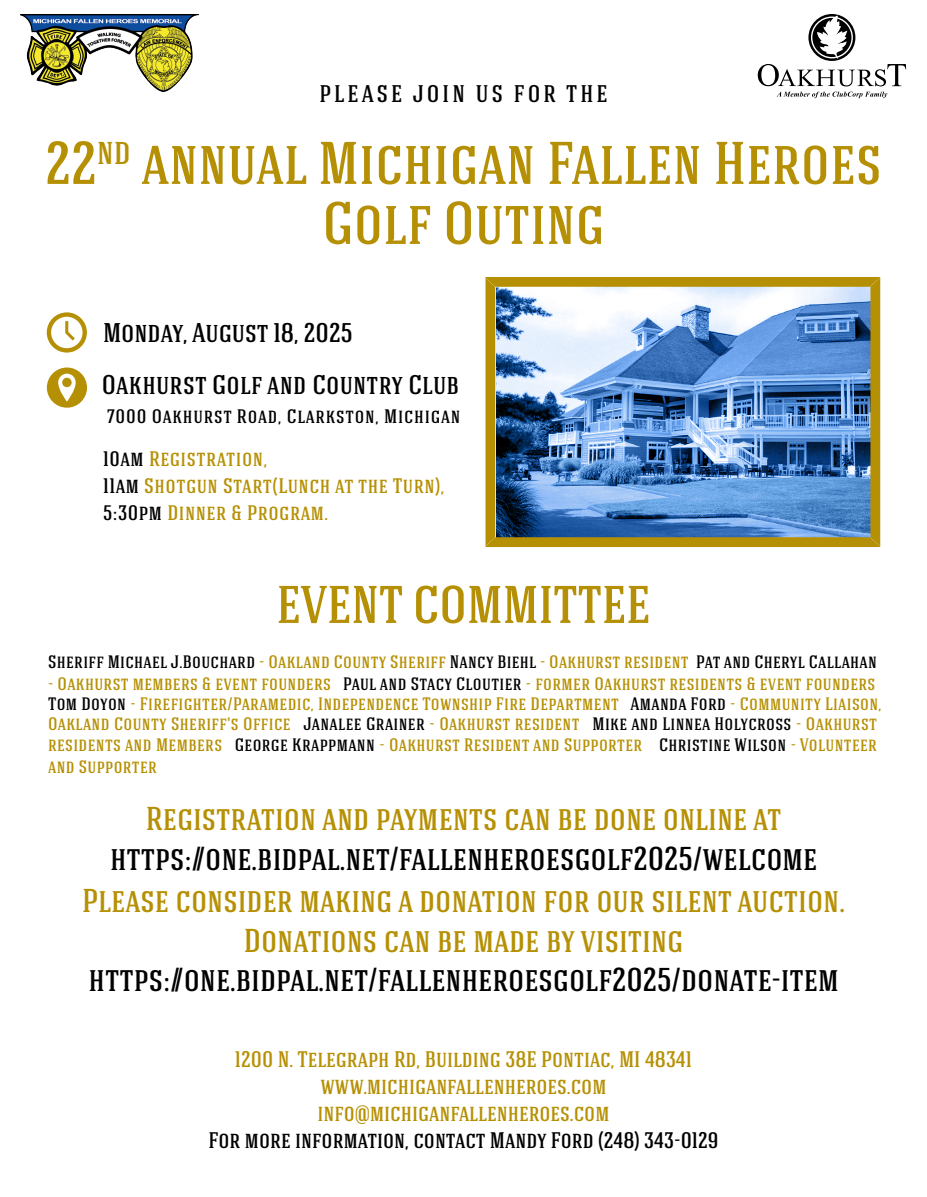
<style>
.page{position:relative;width:927px;height:1197px;background:#fff}
.page>*{position:absolute;margin:0;border:0;box-sizing:border-box;transform-origin:0 0}
.t1{font:500 60px/60px "Hagin Caps";color:#b69004;text-align:center}
.t2{font:500 33px/39.6px "Hagin Caps";color:#b69004;text-align:center}
.t3{font:500 33px "Hagin Caps";color:#000}
.t4{font:500 27px "Hagin Caps";letter-spacing:.01em;color:#000}
.t5{font:500 24px "Hagin Caps";letter-spacing:.13em;color:#000}
.t6{font:500 22.5px/27px "Hagin Caps";color:#b69004;text-align:center}
.t7{font:500 22.5px "Hagin Caps";color:#000}
.t8{font:500 21px/27px "Hagin Caps";letter-spacing:.025em;color:#b69004}
.t9{font:500 19.5px "Hagin Caps";letter-spacing:.04em;color:#000}
.t10{font:500 18px/20.9px "Hagin Caps";letter-spacing:.02em;color:#b69004}
.t11{font:500 18px "Hagin Caps";letter-spacing:.02em;color:#000}
.s1{color:#000}
.s2{color:#b69004}
</style>
<div class="page">
<svg style="left:758px;top:14px;width:148px;height:72px"></svg>
<svg style="left:777px;top:92px;width:110px;height:6px"></svg>
<img style="left:21px;top:15px;width:178px;height:76px">
<svg style="left:47px;top:312px;width:40px;height:41px"></svg>
<svg style="left:47px;top:368px;width:40px;height:40px"></svg>
<svg style="left:485px;top:277px;width:395px;height:270px;background:#7796b1"></svg>
<svg style="left:279px;top:586px;width:123px;height:37px"></svg>
<svg style="left:416px;top:585px;width:232px;height:39px"></svg>
<h3 class="t5" style="left:319px;top:78px;width:290px">PLEASE JOIN US FOR THE</h3>
<h1 class="t1" style="left:45px;top:131px;width:838px">22<sup>nd</sup> annual Michigan Fallen Heroes<br>Golf Outing</h1>
<h3 class="t4" style="left:103px;top:315px;width:251px">Monday, August 18, 2025</h3>
<h3 class="t4" style="left:102px;top:368px;width:359px">Oakhurst Golf and Country Club</h3>
<p class="t9" style="left:107px;top:404px;width:355px">7000 Oakhurst Road, Clarkston, Michigan</p>
<p class="t8" style="left:103px;top:445px;width:343px"><span class="s1">10am</span> Registration,<br><span class="s1">11am</span> Shotgun Start(Lunch at the Turn),<br><span class="s1">5:30pm</span> Dinner &amp; Program.</p>
<p class="t11" style="left:48px;top:650px;width:830px">Sheriff Michael J.Bouchard <span class="s2">- Oakland County Sheriff</span> Nancy Biehl <span class="s2">- Oakhurst resident</span> Pat and Cheryl Callahan</p>
<p class="t10" style="left:48px;top:672px;width:835px">- Oakhurst members &amp; event founders <span class="s1">Paul and Stacy Cloutier</span> - former Oakhurst residents &amp; event founders <span class="s1">Tom Doyon</span> - Firefighter/Paramedic, Independence Township Fire Department <span class="s1">Amanda Ford</span> - Community Liaison, Oakland County Sheriff's Office <span class="s1">Janalee Grainer</span> - Oakhurst resident <span class="s1">Mike and Linnea Holycross</span> - Oakhurst residents and Members <span class="s1">George Krappmann</span> - Oakhurst Resident and Supporter <span class="s1">Christine Wilson</span> - Volunteer and Supporter</p>
<h2 class="t2" style="left:146px;top:797px;width:637px">Registration and payments can be done online at</h2>
<h2 class="t3" style="left:110px;top:837px;width:709px">https://one.bidpal.net/fallenheroesgolf2025/welcome</h2>
<h2 class="t2" style="left:82px;top:880px;width:764px">Please consider making a donation for our silent auction.<br>Donations can be made by visiting</h2>
<h2 class="t3" style="left:89px;top:958px;width:752px">https://one.bidpal.net/fallenheroesgolf2025/donate-item</h2>
<p class="t6" style="left:235px;top:1045px;width:459px">1200 N. Telegraph Rd, Building 38E Pontiac, MI 48341 www.michiganfallenheroes.com info@michiganfallenheroes.com</p>
<p class="t7" style="left:208px;top:1126px;width:512px">For more information, contact Mandy Ford (248) 343-0129</p>
</div>
